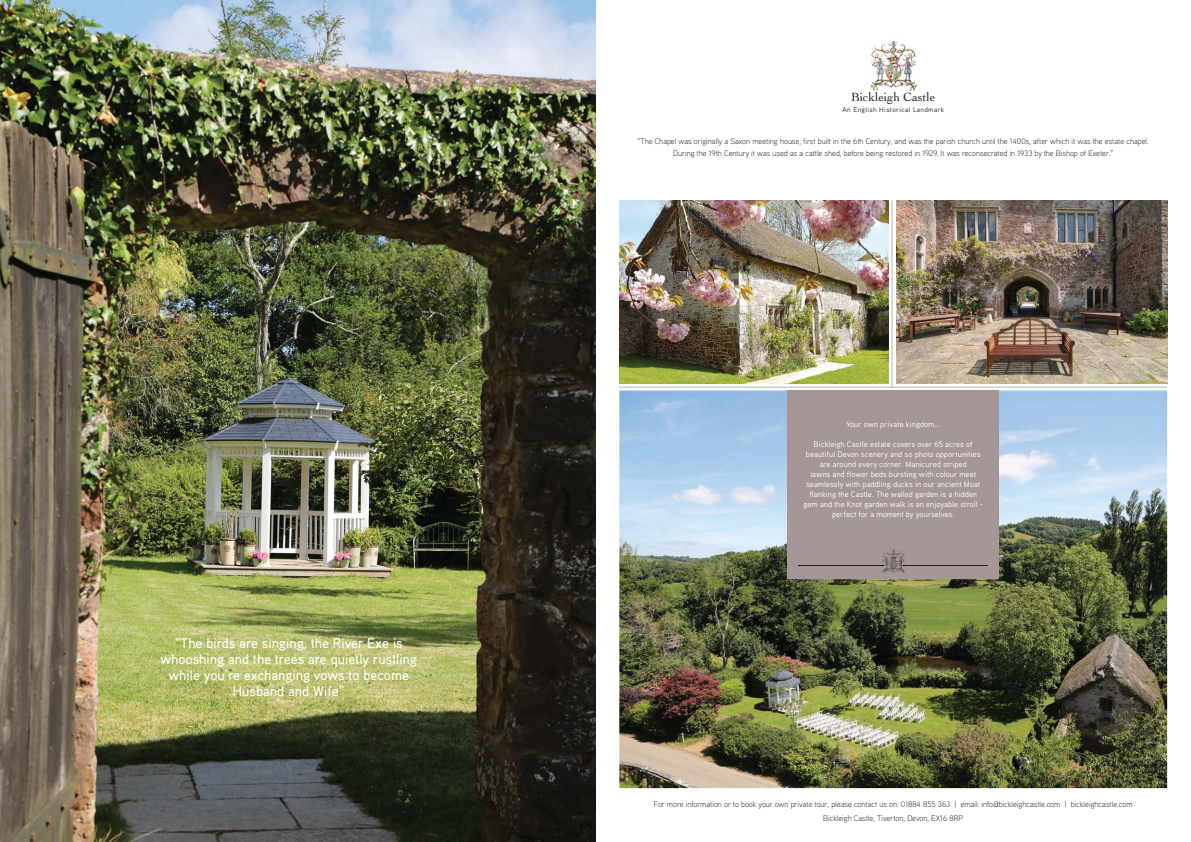
<style>
.page{position:relative;width:1191px;height:842px;background:#fff}
.page>*{position:absolute;margin:0;border:0;box-sizing:border-box;transform-origin:0 0}
.t1{font:14px/16px "Aaux Pro Medium OSF";color:#fff;text-align:center}
.t2{font:12.5px "Cochin";color:#231f20}
.t3{font:300 8px/12px "Aaux Pro";color:#231f20;text-align:center}
.t4{font:8px/10px "Aaux Pro";color:#fff;text-align:center}
.t5{font:6.8px "Aaux Pro";letter-spacing:.05em;color:#231f20}
</style>
<div class="page">
<img style="left:0;top:0;width:595px;height:842px">
<img style="left:619px;top:391px;width:548px;height:397px">
<img style="left:619px;top:200px;width:269px;height:184px">
<img style="left:896px;top:200px;width:271px;height:184px">
<div style="left:787px;top:391px;width:212px;height:188px;background:#a59798"></div>
<img style="left:870px;top:40px;width:46px;height:51px">
<hr style="left:619px;top:387px;width:548px;height:1px;background:#afb9a6">
<hr style="left:891px;top:200px;width:1px;height:187px;background:#afb9a6">
<hr style="left:799px;top:566px;width:84px;height:1px;background:#231f20">
<hr style="left:903px;top:566px;width:84px;height:1px;background:#231f20">
<img style="left:882px;top:549px;width:22px;height:24px">
<h1 class="t1" style="left:160px;top:635px;width:258px">“The birds are singing, the River Exe is whooshing and the trees are quietly rustling while you’re exchanging vows to become Husband and Wife”</h1>
<h2 class="t2" style="left:851px;top:90px;width:86px">Bickleigh Castle</h2>
<p class="t5" style="left:842px;top:105px;width:103px">An English Historical Landmark</p>
<p class="t3" style="left:637px;top:135px;width:513px">“The Chapel was originally a Saxon meeting house, first built in the 6th Century, and was the parish church until the 1400s, after which it was the estate chapel.<br>During the 19th Century it was used as a cattle shed, before being restored in 1929. It was reconsecrated in 1933 by the Bishop of Exeter.”</p>
<p class="t4" style="left:846px;top:419px;width:96px">Your own private kingdom...</p>
<p class="t4" style="left:803px;top:439px;width:181px">Bickleigh Castle estate covers over 65 acres of beautiful Devon scenery and so photo opportunities are around every corner. Manicured striped<br>lawns and flower beds bursting with colour meet seamlessly with paddling ducks in our ancient Moat flanking the Castle. The walled garden is a hidden gem and the Knot garden walk is an enjoyable stroll - perfect for a moment by yourselves.</p>
<p class="t3" style="left:654px;top:797px;width:480px;line-height:14px">For more information or to book your own private tour, please contact us on: 01884 855 363 | email: info@bickleighcastle.com | bickleighcastle.com<br>Bickleigh Castle, Tiverton, Devon, EX16 8RP</p>
</div>
